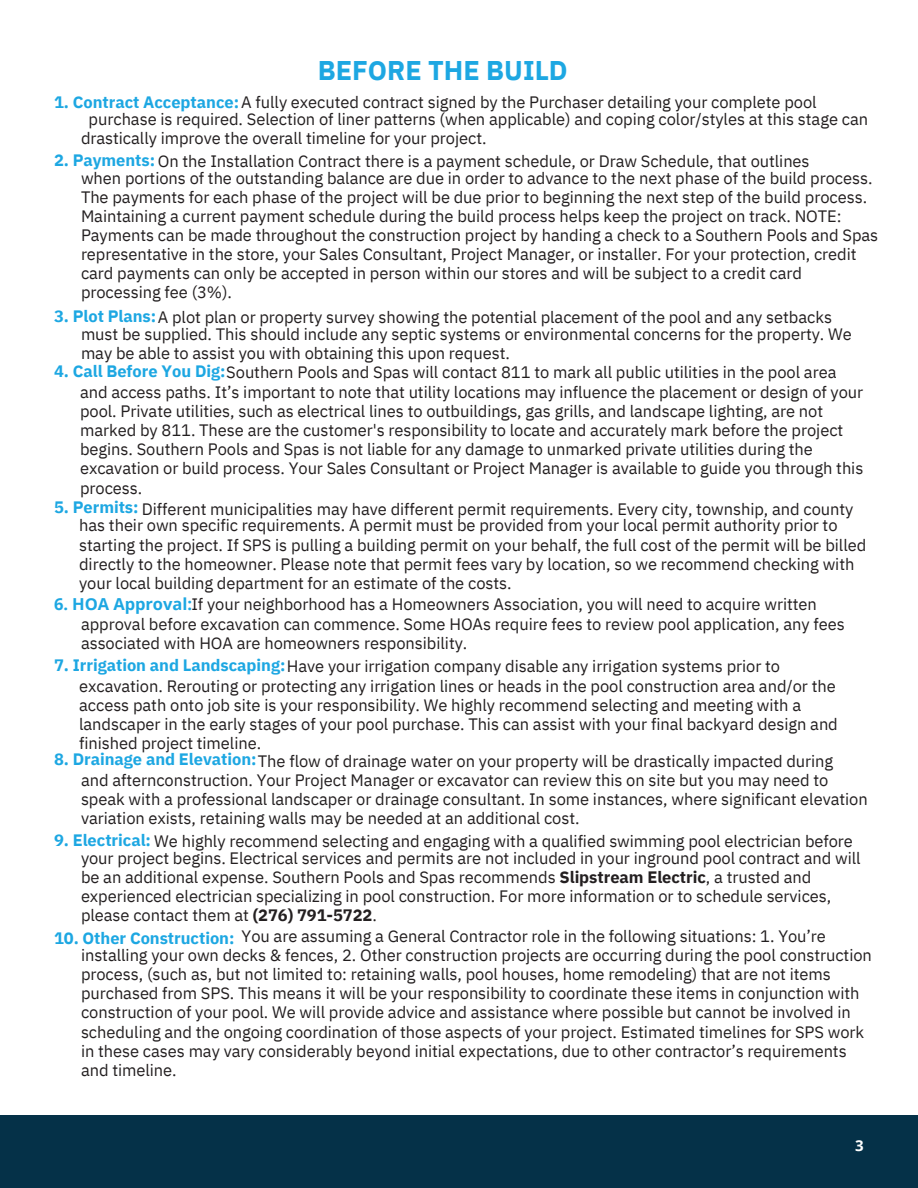
<style>
.page{position:relative;width:918px;height:1188px;background:#fff}
.page>*{position:absolute;margin:0;border:0;box-sizing:border-box;transform-origin:0 0}
.t1{font:700 27px "IBM Plex Sans";color:#1da7e2}
.t2{font:16.5px/19.2px "IBM Plex Sans";letter-spacing:-.005em;color:#231f20}
.t3{font:700 16.5px "IBM Plex Sans";letter-spacing:-.005em;color:#1da7e2}
.t4{font:700 15px "Open Sans";color:#fff}
.s1{font-weight:700;color:#1da7e2}
.s2{font-weight:700}
.s3{font-family:"Open Sans";font-weight:700;color:#1da7e2}
</style>
<div class="page">
<div style="left:0;top:1115px;width:918px;height:73px;background:#053148"></div>
<p class="t1" style="left:318px;top:52px;width:252px">BEFORE THE BUILD</p>
<h2 class="t2" style="left:54px;top:93px;width:764px"><span class="s1">1. Contract Acceptance:</span>A fully executed contract signed by the Purchaser detailing your complete pool</h2>
<p class="t2" style="left:81px;top:109px;width:789px;text-indent:8px">purchase is required. Selection of liner patterns (when applicable) and coping color/styles at this stage can drastically improve the overall timeline for your project.</p>
<h2 class="t2" style="left:81px;top:168px;width:799px">when portions of the outstanding balance are due in order to advance to the next phase of the build process.<br>The payments for each phase of the project will be due prior to beginning the next step of the build process.<br>Maintaining a current payment schedule during the build process helps keep the project on track. NOTE:<br>Payments can be made throughout the construction project by handing a check to a Southern Pools and Spas representative in the store, your Sales Consultant, Project Manager, or installer. For your protection, credit card payments can only be accepted in person within our stores and will be subject to a credit card processing fee (3%).</h2>
<p class="t2" style="left:81px;top:324px;width:772px">must be supplied. This should include any septic systems or environmental concerns for the property. We may be able to assist you with obtaining this upon request.</p>
<p class="t2" style="left:80px;top:382px;width:785px">and access paths. It’s important to note that utility locations may influence the placement or design of your pool. Private utilities, such as electrical lines to outbuildings, gas grills, and landscape lighting, are not marked by 811. These are the customer's responsibility to locate and accurately mark before the project begins. Southern Pools and Spas is not liable for any damage to unmarked private utilities during the excavation or build process. Your Sales Consultant or Project Manager is available to guide you through this process.</p>
<h2 class="t2" style="left:79px;top:516px;width:789px">has their own specific requirements. A permit must be provided from your local permit authority prior to starting the project. If SPS is pulling a building permit on your behalf, the full cost of the permit will be billed directly to the homeowner. Please note that permit fees vary by location, so we recommend checking with your local building department for an estimate of the costs.</h2>
<p class="t2" style="left:81px;top:614px;width:765px">approval before excavation can commence. Some HOAs require fees to review pool application, any fees associated with HOA are homeowners responsibility.</p>
<p class="t2" style="left:79px;top:676px;width:760px">excavation. Rerouting or protecting any irrigation lines or heads in the pool construction area and/or the access path onto job site is your responsibility. We highly recommend selecting and meeting with a landscaper in the early stages of your pool purchase. This can assist with your final backyard design and finished project timeline.</p>
<p class="t2" style="left:258px;top:752px;width:577px">The flow of drainage water on your property will be drastically impacted during</p>
<p class="t2" style="left:81px;top:770px;width:788px">and afternconstruction. Your Project Manager or excavator can review this on site but you may need to speak with a professional landscaper or drainage consultant. In some instances, where significant elevation variation exists, retaining walls may be needed at an additional cost.</p>
<p class="t2" style="left:81px;top:848px;width:781px">your project begins. Electrical services and permits are not included in your inground pool contract and will be an additional expense. Southern Pools and Spas recommends <span class="s2">Slipstream Electric</span>, a trusted and experienced electrician specializing in pool construction. For more information or to schedule services, please contact them at <span class="s2">(276) 791-5722</span>.</p>
<p class="t2" style="left:242px;top:926px;width:586px">You are assuming a General Contractor role in the following situations: 1. You’re</p>
<h2 class="t2" style="left:81px;top:945px;width:792px">installing your own decks &amp; fences, 2. Other construction projects are occurring during the pool construction process, (such as, but not limited to: retaining walls, pool houses, home remodeling) that are not items purchased from SPS. This means it will be your responsibility to coordinate these items in conjunction with construction of your pool. We will provide advice and assistance where possible but cannot be involved in scheduling and the ongoing coordination of those aspects of your project. Estimated timelines for SPS work in these cases may vary considerably beyond initial expectations, due to other contractor’s requirements and timeline.</h2>
<p class="t2" style="left:54px;top:151px;width:757px"><span class="s1">2. Payments:</span> On the Installation Contract there is a payment schedule, or Draw Schedule, that outlines</p>
<p class="t2" style="left:54px;top:307px;width:780px"><span class="s1">3. Plot Plans:</span>A plot plan or property survey showing the potential placement of the pool and any setbacks</p>
<p class="t2" style="left:54px;top:362px;width:784px"><span class="s1">4. Call Before You Dig:</span>Southern Pools and Spas will contact 811 to mark all public utilities in the pool area</p>
<h1 class="t2" style="left:54px;top:499px;width:801px"><span class="s1">5. Permits:</span> Different municipalities may have different permit requirements. Every city, township, and county</h1>
<h2 class="t2" style="left:54px;top:594px;width:764px"><span class="s3">6. HOA Approval:</span>If your neighborhood has a Homeowners Association, you will need to acquire written</h2>
<p class="t2" style="left:54px;top:656px;width:728px"><span class="s1">7. Irrigation and Landscaping:</span>Have your irrigation company disable any irrigation systems prior to</p>
<p class="t3" style="left:54px;top:748px;width:204px">8. Drainage and Elevation:</p>
<h2 class="t2" style="left:54px;top:831px;width:801px"><span class="s1">9. Electrical:</span> We highly recommend selecting and engaging with a qualified swimming pool electrician before</h2>
<p class="t3" style="left:54px;top:927px;width:182px">10. Other Construction:</p>
<p class="t4" style="left:855px;top:1135px;width:10px">3</p>
</div>
